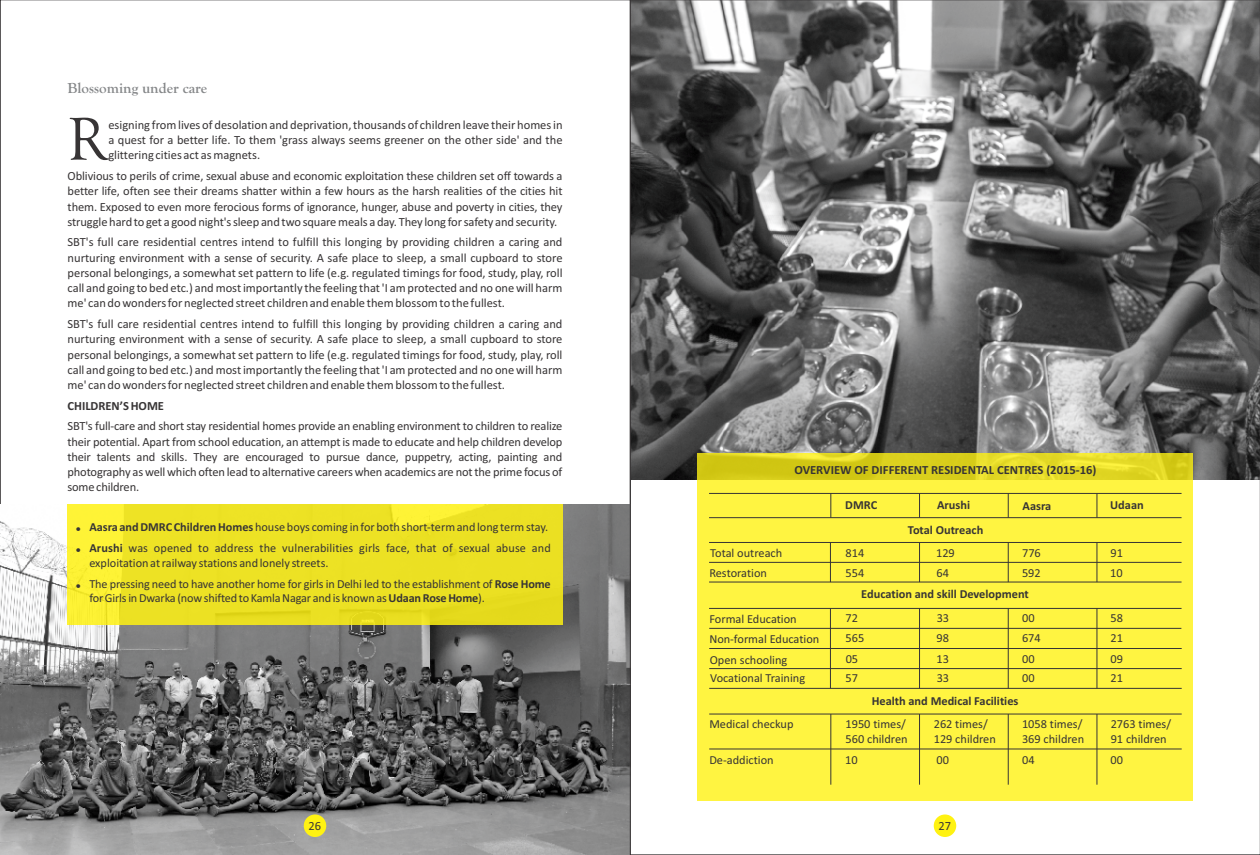
<style>
.page{position:relative;width:1260px;height:855px;background:#fff}
.page>*{position:absolute;margin:0;border:0;box-sizing:border-box;transform-origin:0 0}
.t1{font:62.12px "Goudy Old Style T";color:#373435}
.t2{font:700 15px "Goudy Old Style T";color:#848688}
.t3{font:12.5px/15.2px "Calibri";color:#373435;text-align:justify}
.t4{font:700 12.5px "Calibri";color:#373435}
.t5{font:12.25px/20.5px "Calibri";color:#373435}
.t6{font:700 12.25px "Calibri";color:#373435}
.s1{font-weight:700}
</style>
<div class="page">
<img style="left:0;top:505px;width:630px;height:350px">
<div style="left:304px;top:815px;width:22px;height:22px;background:#fff212;border-radius:50%"></div>
<div style="left:934px;top:815px;width:22px;height:22px;background:#fff212;border-radius:50%"></div>
<div style="left:68px;top:505px;width:495px;height:120px;background:#fff212;opacity:.85"></div>
<img style="left:632px;top:2px;width:626px;height:478px">
<div style="left:698px;top:453px;width:495px;height:348px;background:#fff212;opacity:.8"></div>
<hr style="left:709px;top:493px;width:473px;height:1px;background:#373435">
<hr style="left:709px;top:517px;width:473px;height:1px;background:#373435">
<hr style="left:709px;top:542px;width:473px;height:1px;background:#373435">
<hr style="left:709px;top:562px;width:473px;height:1px;background:#373435">
<hr style="left:709px;top:582px;width:473px;height:1px;background:#373435">
<hr style="left:709px;top:608px;width:473px;height:1px;background:#373435">
<hr style="left:709px;top:628px;width:472px;height:1px;background:#373435">
<hr style="left:709px;top:648px;width:473px;height:1px;background:#373435">
<hr style="left:709px;top:668px;width:473px;height:1px;background:#373435">
<hr style="left:709px;top:688px;width:473px;height:1px;background:#373435">
<hr style="left:709px;top:714px;width:473px;height:1px;background:#373435">
<hr style="left:709px;top:749px;width:473px;height:1px;background:#373435">
<svg style="left:1096px;top:494px;width:1px;height:24px"></svg>
<hr style="left:1096px;top:542px;width:1px;height:40px;background:#373435">
<hr style="left:1096px;top:608px;width:1px;height:80px;background:#373435">
<svg style="left:830px;top:494px;width:1px;height:24px"></svg>
<hr style="left:830px;top:542px;width:1px;height:40px;background:#373435">
<hr style="left:830px;top:608px;width:1px;height:80px;background:#373435">
<svg style="left:919px;top:494px;width:1px;height:24px"></svg>
<hr style="left:919px;top:542px;width:1px;height:40px;background:#373435">
<hr style="left:919px;top:608px;width:1px;height:80px;background:#373435">
<svg style="left:1008px;top:494px;width:1px;height:24px"></svg>
<hr style="left:1008px;top:542px;width:1px;height:40px;background:#373435">
<hr style="left:1008px;top:608px;width:1px;height:80px;background:#373435">
<hr style="left:1096px;top:714px;width:1px;height:71px;background:#373435">
<hr style="left:830px;top:714px;width:1px;height:71px;background:#373435">
<hr style="left:919px;top:714px;width:1px;height:71px;background:#373435">
<hr style="left:1008px;top:714px;width:1px;height:71px;background:#373435">
<svg style="left:76px;top:527px;width:4px;height:4px"></svg>
<svg style="left:76px;top:548px;width:4px;height:4px"></svg>
<svg style="left:76px;top:584px;width:4px;height:4px"></svg>
<p class="t2" style="left:68px;top:80px;width:141px">Blossoming under care</p>
<h1 class="t1" style="left:68px;top:104px;width:42px">R</h1>
<p class="t3" style="left:108px;top:118px;width:456px">esigning from lives of desolation and deprivation, thousands of children leave their homes in</p>
<p class="t3" style="left:108px;top:133px;width:456px">a quest for a better life. To them 'grass always seems greener on the other side' and the glittering cities act as magnets.</p>
<p class="t3" style="left:68px;top:169px;width:497px">Oblivious to perils of crime, sexual abuse and economic exploitation these children set off towards a better life, often see their dreams shatter within a few hours as the harsh realities of the cities hit them. Exposed to even more ferocious forms of ignorance, hunger, abuse and poverty in cities, they struggle hard to get a good night's sleep and two square meals a day. They long for safety and security.</p>
<p class="t3" style="left:68px;top:236px;width:497px">SBT's full care residential centres intend to fulfill this longing by providing children a caring and nurturing environment with a sense of security. A safe place to sleep, a small cupboard to store personal belongings, a somewhat set pattern to life (e.g. regulated timings for food, study, play, roll call and going to bed etc.) and most importantly the feeling that 'I am protected and no one will harm me' can do wonders for neglected street children and enable them blossom to the fullest.</p>
<p class="t3" style="left:68px;top:317px;width:497px">SBT's full care residential centres intend to fulfill this longing by providing children a caring and nurturing environment with a sense of security. A safe place to sleep, a small cupboard to store personal belongings, a somewhat set pattern to life (e.g. regulated timings for food, study, play, roll call and going to bed etc.) and most importantly the feeling that 'I am protected and no one will harm me' can do wonders for neglected street children and enable them blossom to the fullest.</p>
<p class="t4" style="left:68px;top:400px;width:98px">CHILDREN’S HOME</p>
<p class="t3" style="left:67px;top:420px;width:497px">SBT's full-care and short stay residential homes provide an enabling environment to children to realize their potential. Apart from school education, an attempt is made to educate and help children develop their talents and skills. They are encouraged to pursue dance, puppetry, acting, painting and photography as well which often lead to alternative careers when academics are not the prime focus of some children.</p>
<p class="t5" style="left:89px;top:518px;width:463px;line-height:20.9px"><span class="s1">Aasra and DMRC Children Homes</span> house boys coming in for both short-term and long term stay.<br><span class="s1">Arushi</span> was opened to address the vulnerabilities girls face, that of sexual abuse and</p>
<p class="t5" style="left:89px;top:553px;width:463px;line-height:20.9px">exploitation at railway stations and lonely streets.<br>The pressing need to have another home for girls in Delhi led to the establishment of <span class="s1">Rose Home</span></p>
<p class="t5" style="left:89px;top:589px;width:397px">for Girls in Dwarka (now shifted to Kamla Nagar and is known as <span class="s1">Udaan Rose Home</span>).</p>
<p class="t4" style="left:794px;top:465px;width:304px">OVERVIEW OF DIFFERENT RESIDENTAL CENTRES (2015-16)</p>
<p class="t5" style="left:709px;top:543px;width:74px">Total outreach<br>Restoration</p>
<p class="t5" style="left:709px;top:610px;width:112px">Formal Education<br>Non-formal Education<br>Open schooling</p>
<p class="t5" style="left:710px;top:669px;width:97px">Vocational Training</p>
<p class="t5" style="left:709px;top:715px;width:86px">Medical checkup</p>
<p class="t5" style="left:709px;top:751px;width:66px">De-addiction</p>
<p class="t6" style="left:937px;top:500px;width:35px">Arushi</p>
<p class="t5" style="left:936px;top:543px;width:20px">129<br>64</p>
<p class="t5" style="left:937px;top:609px;width:14px;text-align:justify">33<br>98<br>13</p>
<p class="t5" style="left:937px;top:668px;width:14px">33</p>
<p class="t5" style="left:934px;top:717px;width:64px;line-height:15px">262 times/<br>129 children</p>
<p class="t5" style="left:937px;top:751px;width:14px">00</p>
<p class="t6" style="left:845px;top:500px;width:33px">DMRC</p>
<p class="t5" style="left:846px;top:543px;width:20px">814<br>554</p>
<p class="t5" style="left:846px;top:609px;width:20px">72<br>565<br>05</p>
<p class="t5" style="left:846px;top:668px;width:14px">57</p>
<p class="t5" style="left:846px;top:717px;width:64px;line-height:15px">1950 times/<br>560 children</p>
<p class="t5" style="left:845px;top:751px;width:14px">10</p>
<p class="t6" style="left:1023px;top:500px;width:30px">Aasra</p>
<p class="t5" style="left:1022px;top:543px;width:20px">776<br>592</p>
<p class="t5" style="left:1022px;top:609px;width:20px">00<br>674<br>00</p>
<p class="t5" style="left:1022px;top:668px;width:14px">00</p>
<p class="t5" style="left:1022px;top:718px;width:64px;line-height:15px">1058 times/<br>369 children</p>
<p class="t5" style="left:1022px;top:751px;width:14px">04</p>
<p class="t6" style="left:908px;top:525px;width:77px">Total Outreach</p>
<p class="t6" style="left:861px;top:589px;width:169px">Education and skill Development</p>
<p class="t6" style="left:872px;top:696px;width:148px">Health and Medical Facilities</p>
<p class="t6" style="left:1110px;top:500px;width:35px">Udaan</p>
<p class="t5" style="left:1110px;top:543px;width:14px">91<br>10</p>
<p class="t5" style="left:1110px;top:609px;width:14px;text-align:justify">58<br>21<br>09</p>
<p class="t5" style="left:1111px;top:668px;width:14px">21</p>
<p class="t5" style="left:1111px;top:717px;width:62px;line-height:15px">2763 times/<br>91 children</p>
<p class="t5" style="left:1111px;top:751px;width:14px">00</p>
<p class="t3" style="left:309px;top:819px;width:14px">26</p>
<p class="t3" style="left:939px;top:819px;width:14px">2 72</p>
</div>
